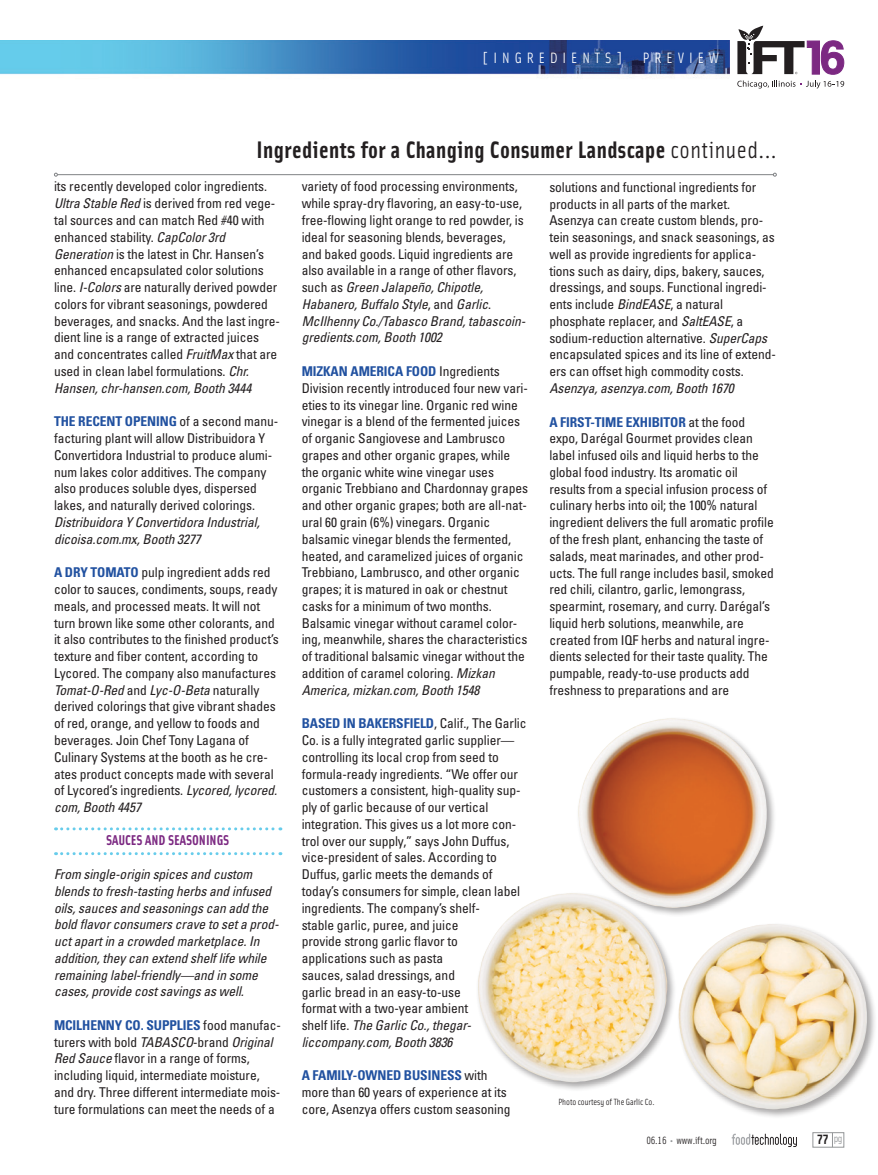
<style>
.page{position:relative;width:878px;height:1175px;background:#fff}
.page>*{position:absolute;margin:0;border:0;box-sizing:border-box;transform-origin:0 0}
.t1{font:24px "Solex Bold Lining";letter-spacing:.02em;color:#231f20}
.t2{font:15px "Solex Regular Lining";letter-spacing:.33em;color:#fff}
.t3{font:14.25px "Solex Bold Lining";letter-spacing:-.005em;color:#7c2982}
.t4{font:condensed 13.5px/16.8px "Univers LT Std";letter-spacing:-.005em;color:#231f20}
.t5{font:italic condensed 13.5px/16.8px "Univers LT Std";letter-spacing:-.005em;color:#231f20}
.t6{font:13.5px "Solex Bold Lining";color:#231f20}
.t7{font:10.5px "Solex Regular Lining";letter-spacing:-.02em;color:#231f20}
.t8{font:9px "Solex Regular Lining";letter-spacing:-.005em;color:#231f20}
.s1{font-family:"Solex Regular Lining"}
.s2{font-style:italic}
.s3{font-weight:700;color:#2151a0}
.s4{color:#949698}
</style>
<div class="page">
<div style="left:812px;top:1132px;width:32px;height:15px;border:1px solid #949698"></div>
<svg style="left:731px;top:1133px;width:65px;height:14px"></svg>
<img style="left:0;top:40px;width:729px;height:38px">
<hr style="left:57px;top:174px;width:716px;height:1px;background:#808285">
<svg style="left:737px;top:26px;width:107px;height:63px"></svg>
<svg style="left:56px;top:827px;width:225px;height:3px"></svg>
<svg style="left:56px;top:852px;width:225px;height:3px"></svg>
<div style="left:476px;top:716px;width:401px;height:403px;background:#231f20;opacity:.4"></div>
<img style="left:476px;top:718px;width:391px;height:391px">
<p class="t2" style="left:482px;top:48px;width:142px">[INGREDIENTS]</p>
<p class="t2" style="left:642px;top:48px;width:78px">PREVIEW</p>
<h1 class="t1" style="left:256px;top:134px;width:521px">Ingredients for a Changing Consumer Landscape <span class="s1">continued...</span></h1>
<p class="t4" style="left:54px;top:178px;width:227px">its recently developed color ingredients.<br><span class="s2">Ultra Stable Red</span> is derived from red vege&shy;tal sources and can match Red #40 with enhanced stability. <span class="s2">CapColor 3rd Generation</span> is the latest in Chr. Hansen’s enhanced encapsulated color solutions line. <span class="s2">I-Colors</span> are naturally derived powder colors for vibrant seasonings, powdered beverages, and snacks. And the last ingre&shy;dient line is a range of extracted juices and concentrates called <span class="s2">FruitMax</span> that are used in clean label formulations. <span class="s2">Chr.<br>Hansen, chr-hansen.com, Booth 3444</span></p>
<p class="t4" style="left:54px;top:413px;width:226px"><span class="s3">THE RECENT OPENING</span> of a second manu&shy;facturing plant will allow Distribuidora Y Convertidora Industrial to produce alumi&shy;num lakes color additives. The company also produces soluble dyes, dispersed lakes, and naturally derived colorings.</p>
<p class="t5" style="left:54px;top:513px;width:207px">Distribuidora Y Convertidora Industrial, dicoisa.com.mx, Booth 3277</p>
<p class="t4" style="left:54px;top:564px;width:226px"><span class="s3">A DRY TOMATO</span> pulp ingredient adds red color to sauces, condiments, soups, ready meals, and processed meats. It will not turn brown like some other colorants, and it also contributes to the finished product’s texture and fiber content, according to Lycored. The company also manufactures <span class="s2">Tomat-O-Red</span> and <span class="s2">Lyc-O-Beta</span> naturally derived colorings that give vibrant shades of red, orange, and yellow to foods and beverages. Join Chef Tony Lagana of Culinary Systems at the booth as he cre&shy;ates product concepts made with several of Lycored’s ingredients. <span class="s2">Lycored, lycored. com, Booth 4457</span></p>
<p class="t3" style="left:106px;top:831px;width:125px">SAUCES AND SEASONINGS</p>
<p class="t5" style="left:54px;top:865px;width:226px">From single-origin spices and custom blends to fresh-tasting herbs and infused oils, sauces and seasonings can add the bold flavor consumers crave to set a prod&shy;uct apart in a crowded marketplace. In addition, they can extend shelf life while remaining label-friendly—and in some cases, provide cost savings as well.</p>
<p class="t4" style="left:54px;top:1016px;width:228px"><span class="s3">MCILHENNY CO. SUPPLIES</span> food manufac&shy;turers with bold <span class="s2">TABASCO</span>-brand <span class="s2">Original Red Sauce</span> flavor in a range of forms, including liquid, intermediate moisture, and dry. Three different intermediate mois&shy;ture formulations can meet the needs of a</p>
<p class="t4" style="left:302px;top:178px;width:225px">variety of food processing environments, while spray-dry flavoring, an easy-to-use, free-flowing light orange to red powder, is ideal for seasoning blends, beverages, and baked goods. Liquid ingredients are also available in a range of other flavors, such as <span class="s2">Green Jalapeño, Chipotle, Habanero, Buffalo Style</span>, and <span class="s2">Garlic</span>.<br><span class="s2">McIlhenny Co./Tabasco Brand, tabascoin&shy;gredients.com, Booth 1002</span></p>
<p class="t4" style="left:302px;top:362px;width:228px"><span class="s3">MIZKAN AMERICA FOOD</span> Ingredients Division recently introduced four new vari&shy;eties to its vinegar line. Organic red wine vinegar is a blend of the fermented juices of organic Sangiovese and Lambrusco grapes and other organic grapes, while the organic white wine vinegar uses organic Trebbiano and Chardonnay grapes and other organic grapes; both are all-nat&shy;ural 60 grain (6%) vinegars. Organic balsamic vinegar blends the fermented, heated, and caramelized juices of organic Trebbiano, Lambrusco, and other organic grapes; it is matured in oak or chestnut casks for a minimum of two months.<br>Balsamic vinegar without caramel color&shy;ing, meanwhile, shares the characteristics of traditional balsamic vinegar without the addition of caramel coloring. <span class="s2">Mizkan America, mizkan.com, Booth 1548</span></p>
<p class="t4" style="left:302px;top:715px;width:226px"><span class="s3">BASED IN BAKERSFIELD</span>, Calif., The Garlic Co. is a fully integrated garlic supplier— controlling its local crop from seed to formula-ready ingredients. “We offer our customers a consistent, high-quality sup&shy;ply of garlic because of our vertical integration. This gives us a lot more con&shy;trol over our supply,” says John Duffus, vice-president of sales. According to Duffus, garlic meets the demands of today’s consumers for simple, clean label ingredients. The company’s shelf-<br>stable garlic, puree, and juice<br>provide strong garlic flavor to<br>applications such as pasta<br>sauces, salad dressings, and<br>garlic bread in an easy-to-use<br>format with a two-year ambient<br>shelf life. <span class="s2">The Garlic Co., thegar&shy;liccompany.com, Booth 3836</span></p>
<p class="t4" style="left:302px;top:1067px;width:210px"><span class="s3">A FAMILY-OWNED BUSINESS</span> with more than 60 years of experience at its core, Asenzya offers custom seasoning</p>
<p class="t4" style="left:549px;top:178px;width:228px">solutions and functional ingredients for products in all parts of the market.<br>Asenzya can create custom blends, pro&shy;tein seasonings, and snack seasonings, as well as provide ingredients for applica&shy;tions such as dairy, dips, bakery, sauces, dressings, and soups. Functional ingredi&shy;ents include <span class="s2">BindEASE</span>, a natural phosphate replacer, and <span class="s2">SaltEASE</span>, a sodium-reduction alternative. <span class="s2">SuperCaps </span>encapsulated spices and its line of extend&shy;ers can offset high commodity costs.</p>
<p class="t5" style="left:549px;top:380px;width:186px">Asenzya, asenzya.com, Booth 1670</p>
<p class="t4" style="left:549px;top:413px;width:226px"><span class="s3">A FIRST-TIME EXHIBITOR</span> at the food expo, Darégal Gourmet provides clean label infused oils and liquid herbs to the global food industry. Its aromatic oil results from a special infusion process of culinary herbs into oil; the 100% natural ingredient delivers the full aromatic profile of the fresh plant, enhancing the taste of salads, meat marinades, and other prod&shy;ucts. The full range includes basil, smoked red chili, cilantro, garlic, lemongrass, spearmint, rosemary, and curry. Darégal’s liquid herb solutions, meanwhile, are created from IQF herbs and natural ingre&shy;dients selected for their taste quality. The pumpable, ready-to-use products add freshness to preparations and are</p>
<p class="t8" style="left:558px;top:1096px;width:98px">Photo courtesy of The Garlic Co.</p>
<p class="t7" style="left:646px;top:1133px;width:72px">06.16 <span class="s4">•</span> www.ift.org</p>
<p class="t6" style="left:817px;top:1130px;width:27px">77 <sup>pg</sup></p>
</div>
